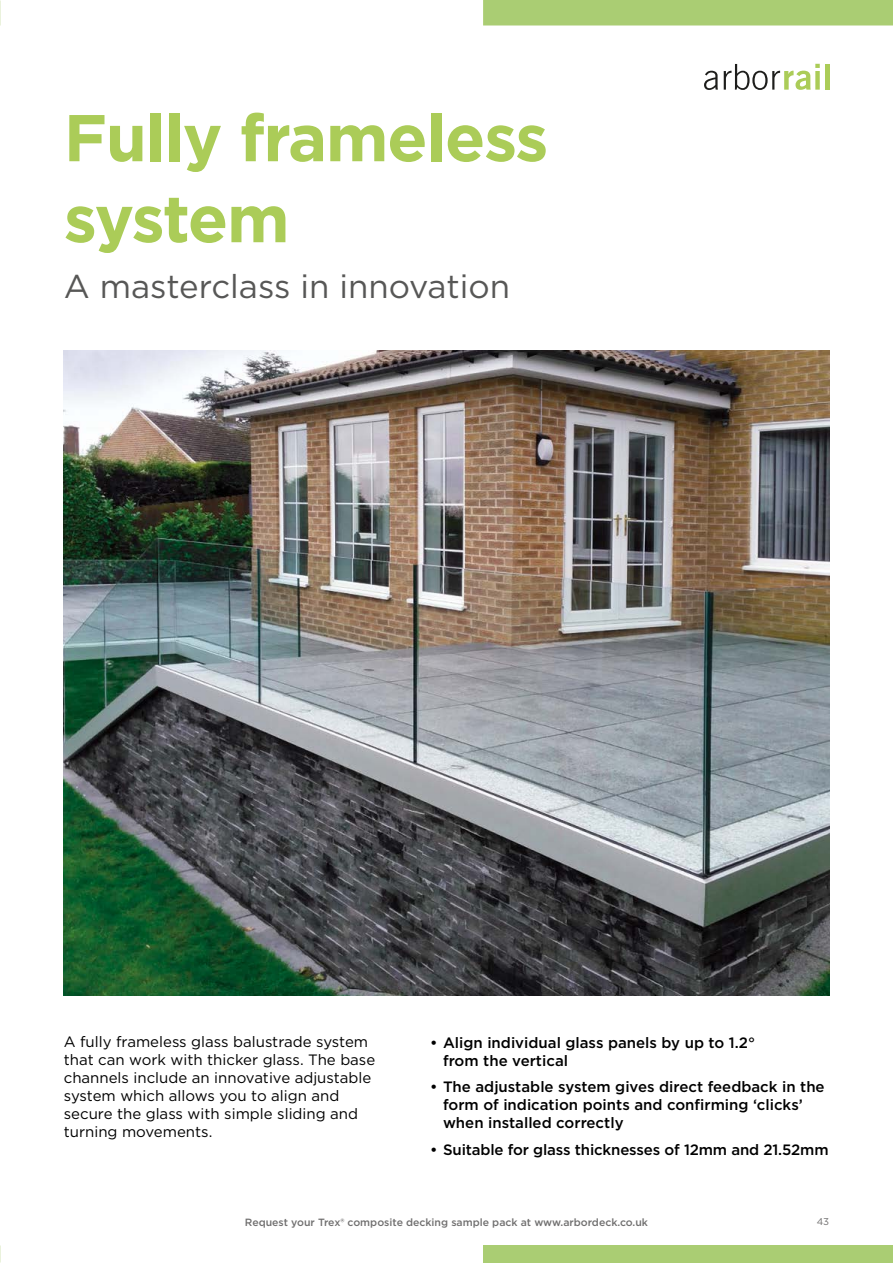
<style>
.page{position:relative;width:893px;height:1263px;background:#fff}
.page>*{position:absolute;margin:0;border:0;box-sizing:border-box;transform-origin:0 0}
.t1{font:700 66px/81px "Gotham";letter-spacing:-.02em;color:#abcc58}
.t2{font:33px "Gotham";color:#575756}
.t3{font:500 15px/18px "Gotham";color:#000}
.t4{font:15px/18px "Gotham";color:#000}
.t5{font:500 10.5px "Gotham";color:#706f6f}
.t6{font:9.75px "Gotham";color:#706f6f}
</style>
<div class="page">
<img style="left:64px;top:351px;width:765px;height:644px">
<svg style="left:704px;top:71px;width:14px;height:19px"></svg>
<svg style="left:724px;top:64px;width:96px;height:26px"></svg>
<div style="left:815px;top:71px;width:5px;height:19px;background:#abcc58"></div>
<hr style="left:825px;top:64px;width:4px;height:26px;background:#abcc58">
<div style="left:483px;top:0;width:410px;height:26px;background:#aacd73"></div>
<div style="left:483px;top:1246px;width:410px;height:17px;background:#aacd73"></div>
<h1 class="t1" style="left:64px;top:97px;width:486px">Fully frameless system</h1>
<h2 class="t2" style="left:64px;top:265px;width:448px">A masterclass in innovation</h2>
<p class="t4" style="left:64px;top:1033px;width:313px">A fully frameless glass balustrade system that can work with thicker glass. The base channels include an innovative adjustable system which allows you to align and secure the glass with simple sliding and turning movements.</p>
<p class="t3" style="left:443px;top:1033px;width:314px;text-indent:-13px">• Align individual glass panels by up to 1.2° from the vertical</p>
<p class="t3" style="left:443px;top:1077px;width:383px;text-indent:-13px">• The adjustable system gives direct feedback in the form of indication points and confirming ‘clicks’ when installed correctly</p>
<p class="t3" style="left:430px;top:1140px;width:400px">• Suitable for glass thicknesses of 12mm and 21.52mm</p>
<p class="t5" style="left:245px;top:1215px;width:405px">Request your Trex® composite decking sample pack at www.arbordeck.co.uk</p>
<p class="t6" style="left:817px;top:1215px;width:14px">43</p>
</div>
